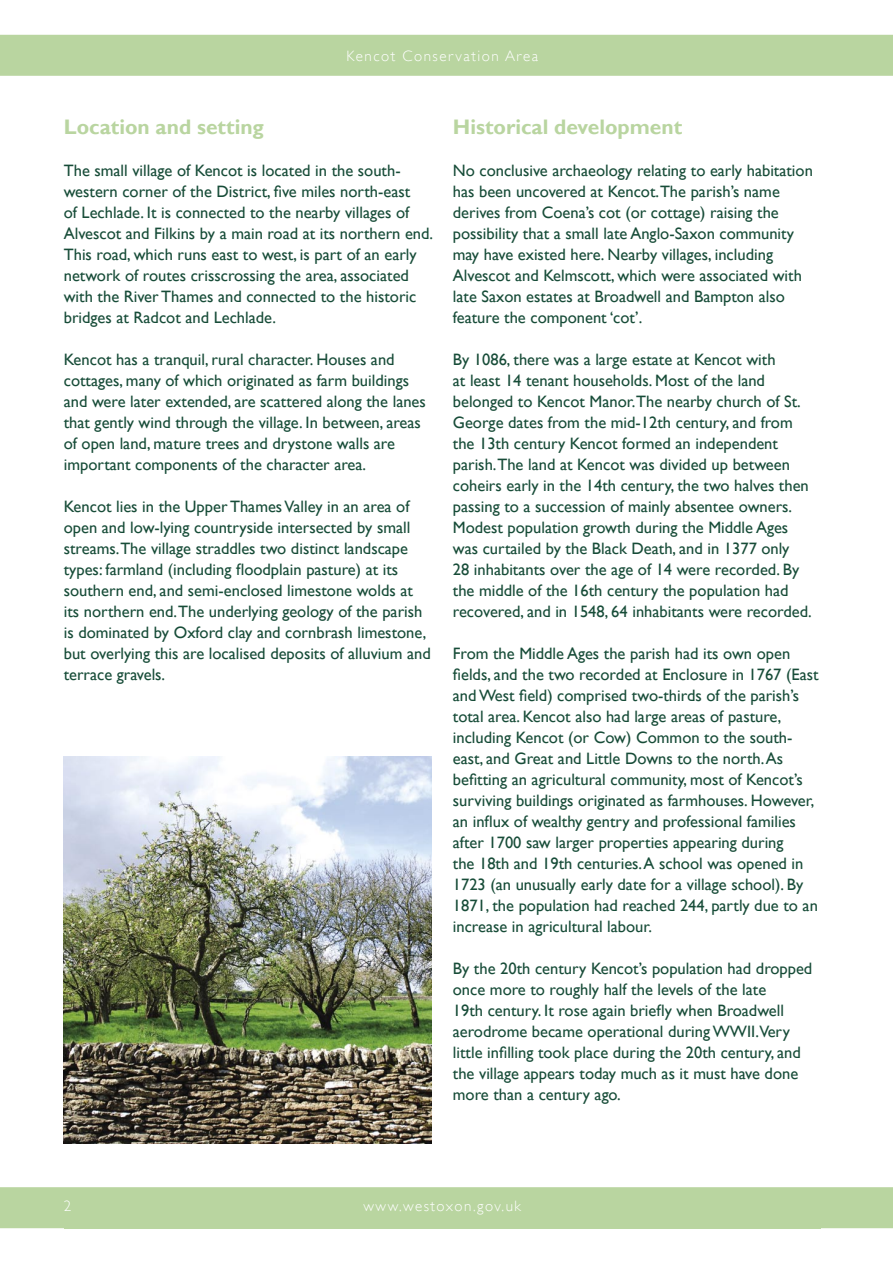
<style>
.page{position:relative;width:893px;height:1263px;background:#fff}
.page>*{position:absolute;margin:0;border:0;box-sizing:border-box;transform-origin:0 0}
.t1{font:700 21px "Gill Sans";color:#b9d5a0}
.t2{font:16.5px/21px "Gill Sans";color:#174c38}
.t3{font:300 15px "Gill Sans";letter-spacing:.1em;color:#fff}
</style>
<div class="page">
<div style="left:0;top:34px;width:893px;height:42px;background:#b9d5a0"></div>
<div style="left:0;top:1187px;width:893px;height:42px;background:#b9d5a0"></div>
<img style="left:64px;top:757px;width:368px;height:387px">
<p class="t3" style="left:346px;top:47px;width:193px">Kencot Conservation Area</p>
<p class="t1" style="left:64px;top:114px;width:202px">Location and setting</p>
<p class="t2" style="left:64px;top:159px;width:371px">The small village of Kencot is located in the south&shy;western corner of the District, five miles north-east<br>of Lechlade. It is connected to the nearby villages of Alvescot and Filkins by a main road at its northern end.<br>This road, which runs east to west, is part of an early network of routes crisscrossing the area, associated with the River Thames and connected to the historic bridges at Radcot and Lechlade.</p>
<p class="t2" style="left:64px;top:348px;width:364px">Kencot has a tranquil, rural character. Houses and cottages, many of which originated as farm buildings and were later extended, are scattered along the lanes that gently wind through the village. In between, areas of open land, mature trees and drystone walls are important components of the character area.</p>
<p class="t2" style="left:64px;top:495px;width:369px">Kencot lies in the Upper Thames Valley in an area of open and low-lying countryside intersected by small streams.The village straddles two distinct landscape types: farmland (including floodplain pasture) at its southern end, and semi-enclosed limestone wolds at its northern end.The underlying geology of the parish is dominated by Oxford clay and cornbrash limestone, but overlying this are localised deposits of alluvium and terrace gravels.</p>
<p class="t1" style="left:453px;top:114px;width:231px">Historical development</p>
<p class="t2" style="left:453px;top:159px;width:362px">No conclusive archaeology relating to early habitation has been uncovered at Kencot.The parish’s name derives from Coena’s cot (or cottage) raising the possibility that a small late Anglo-Saxon community may have existed here. Nearby villages, including Alvescot and Kelmscott, which were associated with late Saxon estates at Broadwell and Bampton also feature the component ‘cot’.</p>
<p class="t2" style="left:453px;top:348px;width:360px">By 1086, there was a large estate at Kencot with<br>at least 14 tenant households. Most of the land belonged to Kencot Manor.The nearby church of St.<br>George dates from the mid-12th century, and from the 13th century Kencot formed an independent parish.The land at Kencot was divided up between coheirs early in the 14th century, the two halves then passing to a succession of mainly absentee owners.<br>Modest population growth during the Middle Ages was curtailed by the Black Death, and in 1377 only<br>28 inhabitants over the age of 14 were recorded. By the middle of the 16th century the population had recovered, and in 1548, 64 inhabitants were recorded.</p>
<p class="t2" style="left:453px;top:642px;width:367px">From the Middle Ages the parish had its own open fields, and the two recorded at Enclosure in 1767 (East and West field) comprised two-thirds of the parish’s total area. Kencot also had large areas of pasture, including Kencot (or Cow) Common to the south&shy;east, and Great and Little Downs to the north. As befitting an agricultural community, most of Kencot’s surviving buildings originated as farmhouses. However, an influx of wealthy gentry and professional families after 1700 saw larger properties appearing during<br>the 18th and 19th centuries. A school was opened in 1723 (an unusually early date for a village school). By 1871, the population had reached 244, partly due to an increase in agricultural labour.</p>
<p class="t2" style="left:453px;top:957px;width:361px">By the 20th century Kencot’s population had dropped once more to roughly half the levels of the late<br>19th century. It rose again briefly when Broadwell aerodrome became operational during WWII.Very little infilling took place during the 20th century, and the village appears today much as it must have done more than a century ago.</p>
<p class="t3" style="left:64px;top:1197px;width:9px">2</p>
<p class="t3" style="left:363px;top:1197px;width:159px">www.westoxon.gov.uk</p>
</div>
